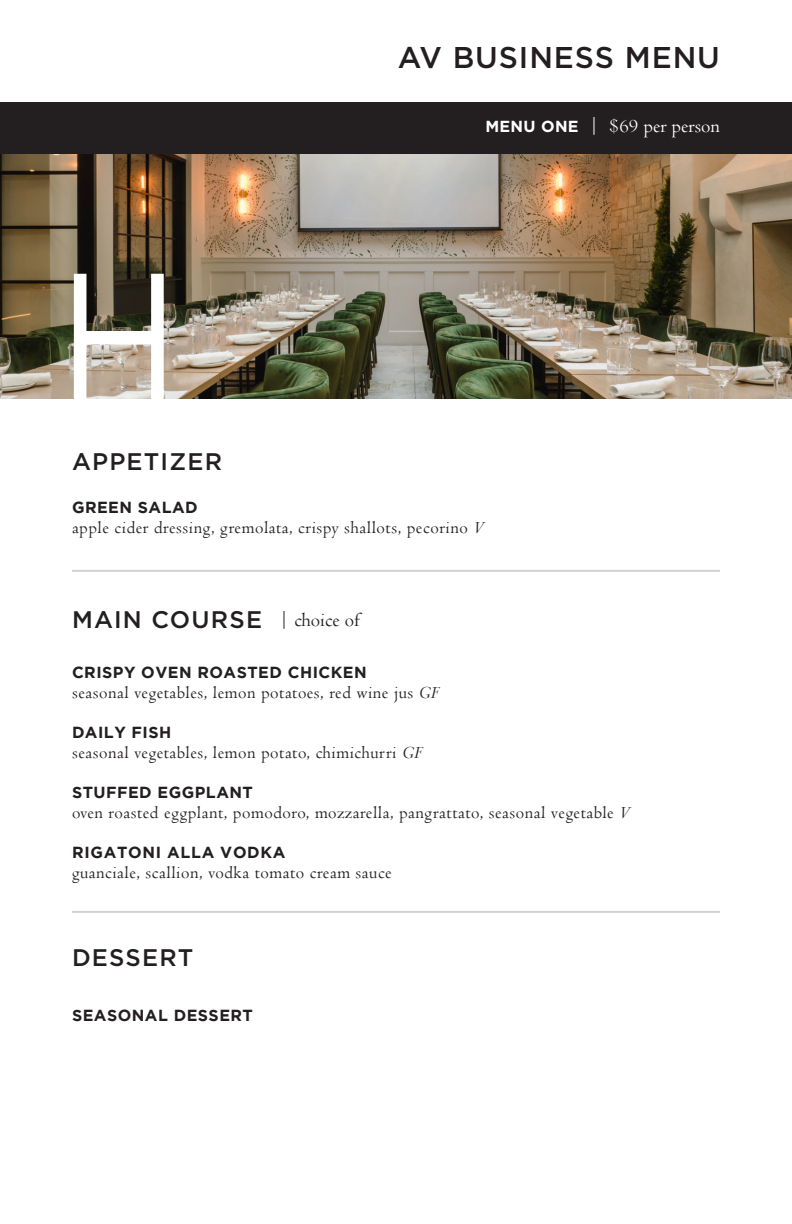
<style>
.page{position:relative;width:792px;height:1224px;background:#fff}
.page>*{position:absolute;margin:0;border:0;box-sizing:border-box;transform-origin:0 0}
.t1{font:184px "Gotham";color:#fff;scale:.87 1}
.t2{font:500 30px "Gotham";letter-spacing:.03em;color:#231f20}
.t3{font:500 24px "Gotham";letter-spacing:.05em;color:#231f20}
.t4{font:20px "Centaur";color:#fff}
.t5{font:20px "Centaur";color:#231f20}
.t6{font:18px "Centaur";letter-spacing:.03em;color:#231f20}
.t7{font:700 16px "Gotham";letter-spacing:.03em;color:#231f20}
.s1{font-family:"Gotham";font-weight:700;font-size:16px}
.s2{font-style:italic}
</style>
<div class="page">
<img style="left:0;top:154px;width:792px;height:245px">
<hr style="left:72px;top:570px;width:648px;height:2px;background:#d1d2d4">
<div style="left:0;top:102px;width:792px;height:52px;background:#231f20"></div>
<hr style="left:72px;top:911px;width:648px;height:2px;background:#d1d2d4">
<p class="t2" style="left:398px;top:37px;width:324px">AV BUSINESS MENU</p>
<p class="t1" style="left:58px;top:236px;width:141px">H</p>
<p class="t3" style="left:72px;top:446px;width:152px">APPETIZER</p>
<p class="t4" style="left:485px;top:113px;width:236px"><span class="s1">MENU ONE</span> | $69 per person</p>
<p class="t7" style="left:72px;top:498px;width:127px">GREEN SALAD</p>
<p class="t6" style="left:72px;top:516px;width:413px">apple cider dressing, gremolata, crispy shallots, pecorino <span class="s2">V</span></p>
<p class="t3" style="left:72px;top:603px;width:192px">MAIN COURSE</p>
<p class="t5" style="left:279px;top:608px;width:83px">| choice of</p>
<p class="t7" style="left:72px;top:663px;width:296px">CRISPY OVEN ROASTED CHICKEN</p>
<p class="t6" style="left:72px;top:682px;width:368px">seasonal vegetables, lemon potatoes, red wine jus <span class="s2">GF</span></p>
<p class="t7" style="left:72px;top:723px;width:101px">DAILY FISH</p>
<p class="t6" style="left:72px;top:742px;width:352px">seasonal vegetables, lemon potato, chimichurri <span class="s2">GF</span></p>
<p class="t7" style="left:72px;top:783px;width:182px">STUFFED EGGPLANT</p>
<p class="t6" style="left:72px;top:802px;width:559px">oven roasted eggplant, pomodoro, mozzarella, pangrattato, seasonal vegetable <span class="s2">V</span></p>
<p class="t7" style="left:72px;top:843px;width:215px">RIGATONI ALLA VODKA</p>
<p class="t6" style="left:72px;top:862px;width:321px">guanciale, scallion, vodka tomato cream sauce</p>
<p class="t3" style="left:72px;top:942px;width:123px">DESSERT</p>
<p class="t7" style="left:72px;top:1006px;width:182px">SEASONAL DESSERT</p>
</div>
